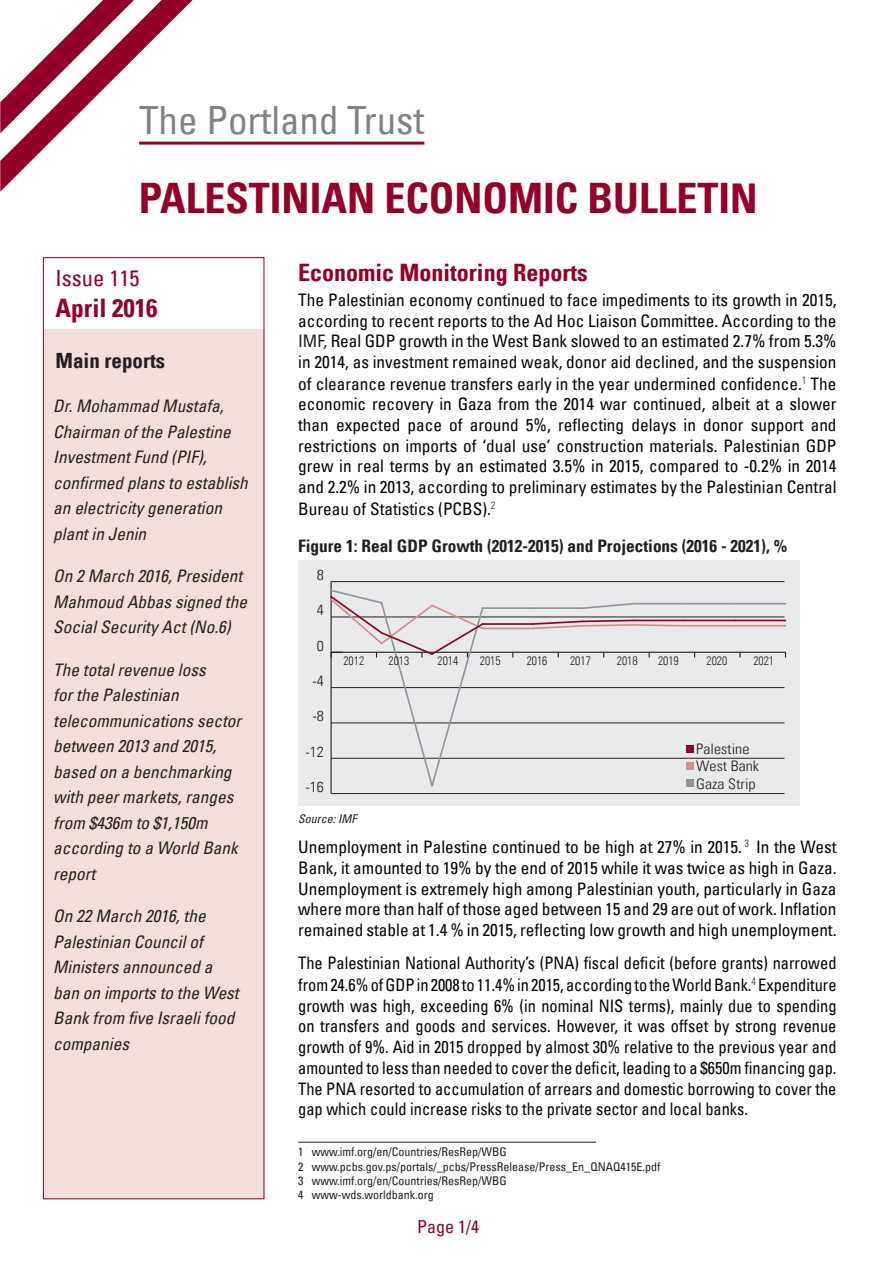
<style>
.page{position:relative;width:894px;height:1263px;background:#fff}
.page>*{position:absolute;margin:0;border:0;box-sizing:border-box;transform-origin:0 0}
.t1{font:700 condensed 42px "Univers LT";color:#940128}
.t2{font:condensed 39px "Univers LT";color:#808285}
.t3{font:700 condensed 25.5px "Univers LT";color:#940128}
.t4{font:700 condensed 24px "Univers LT";color:#940128}
.t5{font:condensed 22.5px "Univers LT";color:#940128}
.t6{font:700 condensed 21px "Univers LT";color:#231f20}
.t7{font:condensed 18px "Univers LT";color:#940128}
.t8{font:condensed 17.25px/20.9px "Univers LT";color:#040503;text-align:justify}
.t9{font:condensed 17.25px/20.9px "Univers LT";color:#040503;text-align:justify;scale:.95 1}
.t10{font:italic condensed 17.25px/25.5px "Univers LT";color:#231f20}
.t11{font:700 condensed 17.25px "Univers LT";color:#231f20}
.t12{font:300 condensed 14.55px/17.4px "Univers LT";color:#231f20;scale:1.09 1}
.t13{font:300 condensed 12.3px "Univers LT";color:#231f20;scale:.95 1}
.t14{font:condensed 12px/14.2px "Univers LT";color:#231f20}
.t15{font:italic condensed 12px "Univers LT";color:#231f20}
.s1{font-size:41.1px}
.s2{color:#231f20}
</style>
<div class="page">
<div style="left:43px;top:330px;width:221px;height:869px;background:#f2dfdc"></div>
<div style="left:43px;top:257px;width:221px;height:942px;border:1px solid #940128"></div>
<hr style="left:139px;top:142px;width:285px;height:3px;background:#940128">
<svg style="left:0;top:0;width:192px;height:192px"></svg>
<div style="left:298px;top:560px;width:501px;height:246px;background:#e9eaeb"></div>
<hr style="left:331px;top:652px;width:454px;height:1px;background:#231f20">
<hr style="left:330px;top:582px;width:1px;height:211px;background:#231f20">
<hr style="left:331px;top:793px;width:453px;height:1px;background:#231f20">
<hr style="left:331px;top:758px;width:453px;height:1px;background:#231f20">
<hr style="left:331px;top:723px;width:453px;height:1px;background:#231f20">
<hr style="left:331px;top:687px;width:453px;height:1px;background:#231f20">
<hr style="left:331px;top:617px;width:453px;height:1px;background:#231f20">
<hr style="left:331px;top:581px;width:453px;height:1px;background:#231f20">
<hr style="left:482px;top:607px;width:51px;height:2px;background:#939598">
<hr style="left:533px;top:607px;width:50px;height:2px;background:#939598">
<svg style="left:581px;top:602px;width:54px;height:7px"></svg>
<hr style="left:633px;top:603px;width:51px;height:1px;background:#939598">
<hr style="left:684px;top:603px;width:50px;height:1px;background:#939598">
<hr style="left:734px;top:603px;width:51px;height:1px;background:#939598">
<hr style="left:482px;top:628px;width:51px;height:1px;background:#d0908c">
<hr style="left:684px;top:625px;width:50px;height:2px;background:#d0908c">
<hr style="left:734px;top:625px;width:51px;height:2px;background:#d0908c">
<svg style="left:330px;top:588px;width:154px;height:200px"></svg>
<hr style="left:482px;top:623px;width:51px;height:2px;background:#940128">
<svg style="left:531px;top:619px;width:155px;height:11px"></svg>
<hr style="left:633px;top:620px;width:51px;height:1px;background:#940128">
<hr style="left:684px;top:620px;width:50px;height:1px;background:#940128">
<hr style="left:734px;top:620px;width:51px;height:1px;background:#940128">
<div style="left:685px;top:745px;width:8px;height:8px;background:#940128"></div>
<div style="left:685px;top:762px;width:8px;height:8px;background:#d0908c"></div>
<div style="left:685px;top:779px;width:8px;height:8px;background:#939598"></div>
<hr style="left:298px;top:1142px;width:298px;height:1px;background:#231f20">
<h2 class="t2" style="left:139px;top:96px;width:287px">The Portland Trust</h2>
<h1 class="t1" style="left:139px;top:172px;width:619px">PALESTINIAN ECONOMIC BULLETI<span class="s1">N</span></h1>
<h3 class="t5" style="left:56px;top:264px;width:85px">Issue 115</h3>
<h3 class="t3" style="left:56px;top:292px;width:103px">April 2016</h3>
<p class="t6" style="left:56px;top:348px;width:111px">Main reports</p>
<p class="t10" style="left:53px;top:393px;width:196px">Dr. Mohammad Mustafa,<br>Chairman of the Palestine<br>Investment Fund (PIF), confirmed plans to establish an electricity generation plant in Jenin</p>
<p class="t10" style="left:53px;top:563px;width:195px">On 2 March 2016, President<br>Mahmoud Abbas signed the<br>Social Security Act (No.6)</p>
<p class="t10" style="left:53px;top:656px;width:189px">The total revenue loss<br>for the Palestinian telecommunications sector between 2013 and 2015, based on a benchmarking with peer markets, ranges from $436m to $1,150m according to a World Bank report</p>
<p class="t10" style="left:53px;top:903px;width:187px">On 22 March 2016, the<br>Palestinian Council of<br>Ministers announced a ban on imports to the West<br>Bank from five Israeli food companies</p>
<h3 class="t4" style="left:298px;top:258px;width:291px">Economic Monitoring Reports</h3>
<p class="t8" style="left:298px;top:289px;width:539px">The Palestinian economy continued to face impediments to its growth in 2015, according to recent reports to the Ad Hoc Liaison Committee. According to the <span class="s2">IMF,</span> Real GDP growth in the West Bank slowed to an estimated 2.7% from 5.3% in 2014, as investment remained weak, donor aid declined, and the suspension of clearance revenue transfers early in the year undermined confidence.<sup>1</sup> The economic recovery in Gaza from the 2014 war continued, albeit at a slower than expected pace of around 5%, reflecting delays in donor support and restrictions on imports of ‘dual use’ construction materials. Palestinian GDP grew in real terms by an estimated 3.5% in 2015, compared to -0.2% in 2014 and 2.2% in 2013, according to preliminary estimates by the Palestinian Central Bureau of Statistics (PCBS).<sup>2</sup></p>
<p class="t11" style="left:298px;top:536px;width:490px">Figure 1: Real GDP Growth (2012-2015) and Projections (2016 - 2021), %</p>
<p class="t12" style="left:317px;top:566px;width:8px">8</p>
<p class="t12" style="left:317px;top:602px;width:8px">4</p>
<p class="t12" style="left:317px;top:637px;width:8px">0</p>
<p class="t12" style="left:312px;top:672px;width:12px">-4</p>
<p class="t12" style="left:312px;top:707px;width:12px">-8</p>
<p class="t12" style="left:305px;top:743px;width:19px">-12</p>
<p class="t12" style="left:305px;top:778px;width:19px">-16</p>
<p class="t13" style="left:343px;top:654px;width:23px">2012</p>
<p class="t13" style="left:388px;top:654px;width:23px">2013</p>
<p class="t13" style="left:437px;top:654px;width:23px">2014</p>
<p class="t13" style="left:479px;top:654px;width:23px">2015</p>
<p class="t13" style="left:526px;top:654px;width:23px">2016</p>
<p class="t13" style="left:570px;top:654px;width:23px">2017</p>
<p class="t13" style="left:616px;top:654px;width:23px">2018</p>
<p class="t13" style="left:657px;top:654px;width:23px">2019</p>
<p class="t13" style="left:706px;top:654px;width:23px">2020</p>
<p class="t13" style="left:753px;top:654px;width:23px">2021</p>
<p class="t12" style="left:696px;top:740px;width:59px">Palestine<br>West Bank<br>Gaza Strip</p>
<p class="t15" style="left:298px;top:811px;width:60px">Source: IMF</p>
<p class="t8" style="left:298px;top:836px;width:539px">Unemployment in Palestine continued to be high at 27% in 2015. <sup>3</sup> In the West Bank, it amounted to 19% by the end of 2015 while it was twice as high in Gaza.<br>Unemployment is extremely high among Palestinian youth, particularly in Gaza where more than half of those aged between 15 and 29 are out of work. Inflation remained stable at 1.4 % in 2015, reflecting low growth and high unemployment.</p>
<p class="t9" style="left:298px;top:953px;width:568px">The Palestinian National Authority’s (PNA) fiscal deficit (before grants) narrowed from 24.6% of GDP in 2008 to 11.4% in 2015, according to the World Bank.<sup>4</sup> Expenditure growth was high, exceeding 6% (in nominal NIS terms), mainly due to spending on transfers and goods and services. However, it was offset by strong revenue growth of 9%. Aid in 2015 dropped by almost 30% relative to the previous year and amounted to less than needed to cover the deficit, leading to a $650m financing gap.<br>The PNA resorted to accumulation of arrears and domestic borrowing to cover the gap which could increase risks to the private sector and local banks.</p>
<p class="t14" style="left:298px;top:1145px;width:363px">1 www.imf.org/en/Countries/ResRep/WBG<br>2 www.pcbs.gov.ps/portals/_pcbs/PressRelease/Press_En_QNAQ415E.pdf 3 www.imf.org/en/Countries/ResRep/WBG<br>4 www-wds.worldbank.org</p>
<p class="t7" style="left:417px;top:1215px;width:63px">Page 1/4</p>
</div>
